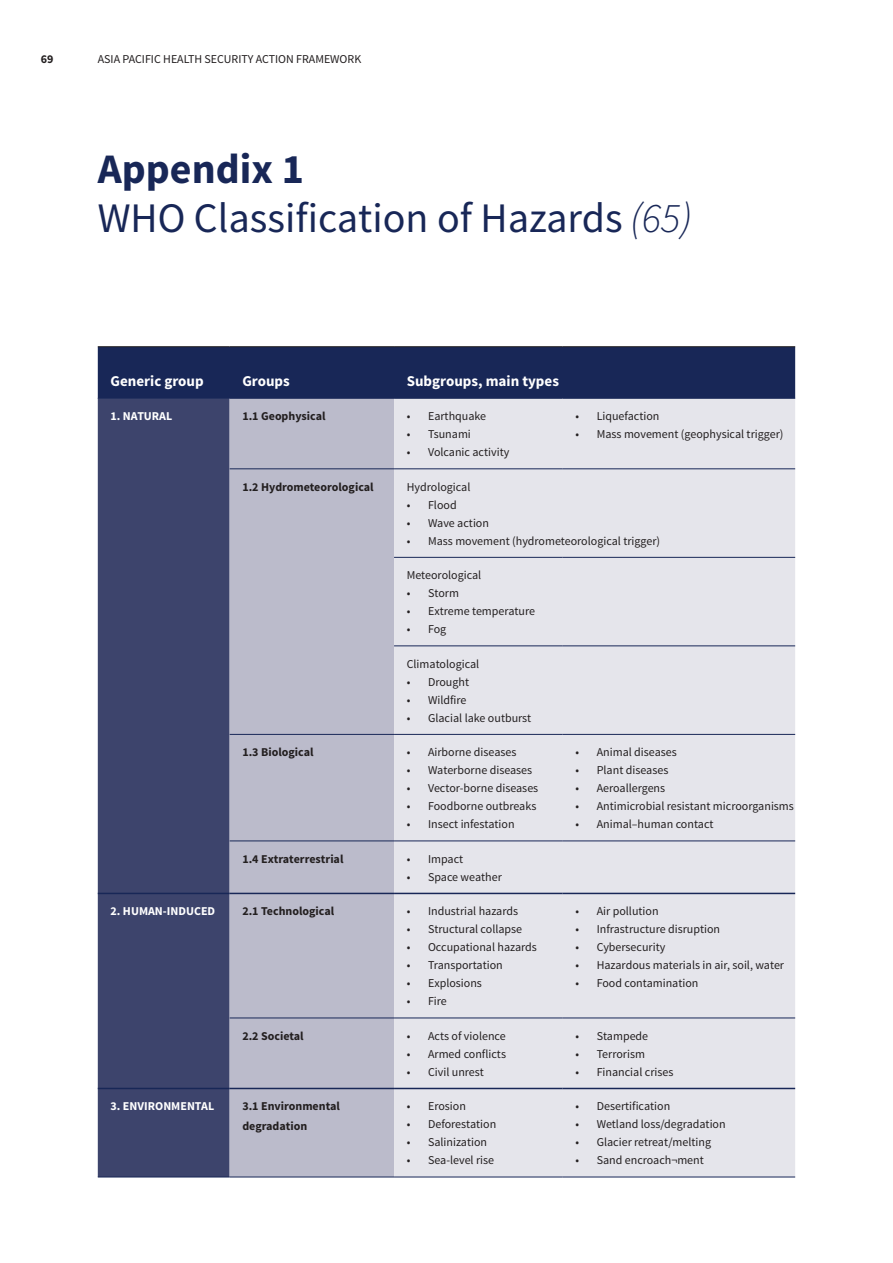
<style>
.page{position:relative;width:893px;height:1263px;background:#fff}
.page>*{position:absolute;margin:0;border:0;box-sizing:border-box;transform-origin:0 0}
.H1{font:42px "Source Sans Pro";color:#182757}
.H1-2{font:700 42px "Source Sans Pro";color:#182757}
.Text{font:700 15px "Source Sans Pro";color:#fff}
.Note{font:12px "Source Sans Pro";color:#231f20}
.Note-2{font:700 12px/19.5px "Source Sans Pro";color:#231f20}
.Note-3{font:700 12px "Source Sans Pro";color:#fff}
.bullet_text{font:12px "Source Sans Pro";color:#231f20}
.s1{font-weight:300;font-style:italic}
</style>
<div class="page">
<div style="left:98px;top:347px;width:697px;height:51px;background:#182757"></div>
<div style="left:98px;top:399px;width:132px;height:778px;background:#3d446c"></div>
<div style="left:230px;top:399px;width:164px;height:778px;background:#bbbbcb"></div>
<div style="left:394px;top:399px;width:401px;height:778px;background:#e5e5eb"></div>
<hr style="left:230px;top:468px;width:164px;height:1px;background:#182757">
<hr style="left:230px;top:734px;width:164px;height:1px;background:#182757">
<hr style="left:98px;top:893px;width:132px;height:1px;background:#182757">
<hr style="left:230px;top:893px;width:164px;height:1px;background:#182757">
<hr style="left:394px;top:893px;width:169px;height:1px;background:#182757">
<hr style="left:563px;top:893px;width:232px;height:1px;background:#182757">
<hr style="left:98px;top:1088px;width:132px;height:1px;background:#182757">
<hr style="left:230px;top:1088px;width:164px;height:1px;background:#182757">
<hr style="left:394px;top:1088px;width:169px;height:1px;background:#182757">
<hr style="left:563px;top:1088px;width:232px;height:1px;background:#182757">
<hr style="left:98px;top:398px;width:132px;height:1px;background:#182757">
<hr style="left:230px;top:398px;width:164px;height:1px;background:#182757">
<hr style="left:394px;top:398px;width:169px;height:1px;background:#182757">
<hr style="left:563px;top:398px;width:232px;height:1px;background:#182757">
<hr style="left:394px;top:468px;width:169px;height:1px;background:#182757">
<hr style="left:563px;top:468px;width:232px;height:1px;background:#182757">
<hr style="left:394px;top:557px;width:169px;height:1px;background:#182757">
<hr style="left:563px;top:557px;width:232px;height:1px;background:#182757">
<hr style="left:394px;top:645px;width:169px;height:1px;background:#182757">
<hr style="left:563px;top:645px;width:232px;height:1px;background:#182757">
<hr style="left:394px;top:734px;width:169px;height:1px;background:#182757">
<hr style="left:563px;top:734px;width:232px;height:1px;background:#182757">
<hr style="left:394px;top:841px;width:169px;height:1px;background:#182757">
<hr style="left:563px;top:841px;width:232px;height:1px;background:#182757">
<hr style="left:394px;top:1018px;width:169px;height:1px;background:#182757">
<hr style="left:563px;top:1018px;width:232px;height:1px;background:#182757">
<hr style="left:394px;top:1177px;width:169px;height:1px;background:#182757">
<hr style="left:563px;top:1177px;width:232px;height:1px;background:#182757">
<hr style="left:98px;top:346px;width:132px;height:1px;background:#231f20">
<hr style="left:230px;top:346px;width:164px;height:1px;background:#231f20">
<hr style="left:394px;top:346px;width:169px;height:1px;background:#231f20">
<hr style="left:563px;top:346px;width:232px;height:1px;background:#231f20">
<hr style="left:230px;top:841px;width:164px;height:1px;background:#182757">
<hr style="left:230px;top:1018px;width:164px;height:1px;background:#182757">
<hr style="left:98px;top:1177px;width:132px;height:1px;background:#182757">
<hr style="left:230px;top:1177px;width:164px;height:1px;background:#182757">
<p class="Note-2" style="left:41px;top:50px;width:14px">69</p>
<p class="Note" style="left:98px;top:52px;width:265px">ASIA PACIFIC HEALTH SECURITY ACTION FRAMEWORK</p>
<p class="H1-2" style="left:98px;top:142px;width:208px">Appendix 1</p>
<p class="H1" style="left:98px;top:192px;width:596px">WHO Classification of Hazards <span class="s1">(65)</span></p>
<p class="Text" style="left:111px;top:371px;width:95px">Generic group</p>
<p class="Text" style="left:242px;top:371px;width:49px">Groups</p>
<p class="Text" style="left:407px;top:371px;width:154px">Subgroups, main types</p>
<p class="Note-3" style="left:111px;top:408px;width:63px">1. NATURAL</p>
<p class="Note-2" style="left:242px;top:407px;width:85px">1.1 Geophysical</p>
<p class="Note" style="left:407px;top:409px;width:81px">• Earthquake</p>
<p class="Note" style="left:407px;top:427px;width:66px">• Tsunami</p>
<p class="Note" style="left:407px;top:445px;width:104px">• Volcanic activity</p>
<p class="Note" style="left:575px;top:409px;width:86px">• Liquefaction</p>
<p class="Note" style="left:575px;top:427px;width:209px">• Mass movement (geophysical trigger)</p>
<p class="Note-2" style="left:242px;top:477px;width:133px">1.2 Hydrometeorological</p>
<p class="bullet_text" style="left:407px;top:479px;width:65px">Hydrological</p>
<p class="Note" style="left:407px;top:497px;width:51px">• Flood</p>
<p class="Note" style="left:407px;top:515px;width:84px">• Wave action</p>
<p class="Note" style="left:407px;top:533px;width:255px">• Mass movement (hydrometeorological trigger)</p>
<p class="bullet_text" style="left:407px;top:568px;width:76px">Meteorological</p>
<p class="Note" style="left:407px;top:586px;width:54px">• Storm</p>
<p class="Note" style="left:407px;top:604px;width:130px">• Extreme temperature</p>
<p class="Note" style="left:407px;top:622px;width:41px">• Fog</p>
<p class="Note" style="left:407px;top:656px;width:74px">Climatological</p>
<p class="Note" style="left:407px;top:674px;width:64px">• Drought</p>
<p class="Note" style="left:407px;top:692px;width:61px">• Wildfire</p>
<p class="Note" style="left:407px;top:710px;width:126px">• Glacial lake outburst</p>
<p class="Note-2" style="left:242px;top:743px;width:73px">1.3 Biological</p>
<p class="Note" style="left:407px;top:745px;width:111px">• Airborne diseases</p>
<p class="Note" style="left:407px;top:763px;width:127px">• Waterborne diseases</p>
<p class="Note" style="left:407px;top:781px;width:133px">• Vector-borne diseases</p>
<p class="Note" style="left:407px;top:799px;width:131px">• Foodborne outbreaks</p>
<p class="Note" style="left:407px;top:817px;width:109px">• Insect infestation</p>
<p class="Note" style="left:575px;top:745px;width:103px">• Animal diseases</p>
<p class="Note" style="left:575px;top:763px;width:94px">• Plant diseases</p>
<p class="Note" style="left:575px;top:781px;width:91px">• Aeroallergens</p>
<p class="Note" style="left:575px;top:799px;width:220px">• Antimicrobial resistant microorganisms</p>
<p class="Note" style="left:575px;top:817px;width:140px">• Animal–human contact</p>
<p class="Note-2" style="left:242px;top:849px;width:103px">1.4 Extraterrestrial</p>
<p class="Note" style="left:407px;top:851px;width:58px">• Impact</p>
<p class="Note" style="left:407px;top:869px;width:97px">• Space weather</p>
<p class="Note-3" style="left:111px;top:903px;width:106px">2. HUMAN-INDUCED</p>
<p class="Note-2" style="left:242px;top:902px;width:93px">2.1 Technological</p>
<p class="Note" style="left:407px;top:904px;width:113px">• Industrial hazards</p>
<p class="Note" style="left:407px;top:922px;width:117px">• Structural collapse</p>
<p class="Note" style="left:407px;top:940px;width:132px">• Occupational hazards</p>
<p class="Note" style="left:407px;top:958px;width:98px">• Transportation</p>
<p class="Note" style="left:407px;top:976px;width:77px">• Explosions</p>
<p class="Note" style="left:407px;top:994px;width:42px">• Fire</p>
<p class="Note-2" style="left:242px;top:1026px;width:63px">2.2 Societal</p>
<p class="Note" style="left:407px;top:1028px;width:100px">• Acts of violence</p>
<p class="Note" style="left:407px;top:1046px;width:101px">• Armed conflicts</p>
<p class="Note" style="left:407px;top:1064px;width:79px">• Civil unrest</p>
<p class="Note-3" style="left:111px;top:1098px;width:105px">3. ENVIRONMENTAL</p>
<p class="Note-2" style="left:242px;top:1097px;width:99px">3.1 Environmental degradation</p>
<p class="Note" style="left:407px;top:1099px;width:61px">• Erosion</p>
<p class="Note" style="left:407px;top:1117px;width:91px">• Deforestation</p>
<p class="Note" style="left:407px;top:1135px;width:82px">• Salinization</p>
<p class="Note" style="left:407px;top:1153px;width:89px">• Sea-level rise</p>
<p class="Note" style="left:575px;top:904px;width:85px">• Air pollution</p>
<p class="Note" style="left:575px;top:922px;width:146px">• Infrastructure disruption</p>
<p class="Note" style="left:575px;top:940px;width:91px">• Cybersecurity</p>
<p class="Note" style="left:575px;top:958px;width:210px">• Hazardous materials in air, soil, water</p>
<p class="Note" style="left:575px;top:976px;width:125px">• Food contamination</p>
<p class="Note" style="left:575px;top:1028px;width:74px">• Stampede</p>
<p class="Note" style="left:575px;top:1046px;width:71px">• Terrorism</p>
<p class="Note" style="left:575px;top:1064px;width:99px">• Financial crises</p>
<p class="Note" style="left:575px;top:1099px;width:96px">• Desertification</p>
<p class="Note" style="left:575px;top:1117px;width:152px">• Wetland loss/degradation</p>
<p class="Note" style="left:575px;top:1135px;width:137px">• Glacier retreat/melting</p>
<p class="Note" style="left:575px;top:1153px;width:130px">• Sand encroach¬ment</p>
</div>
